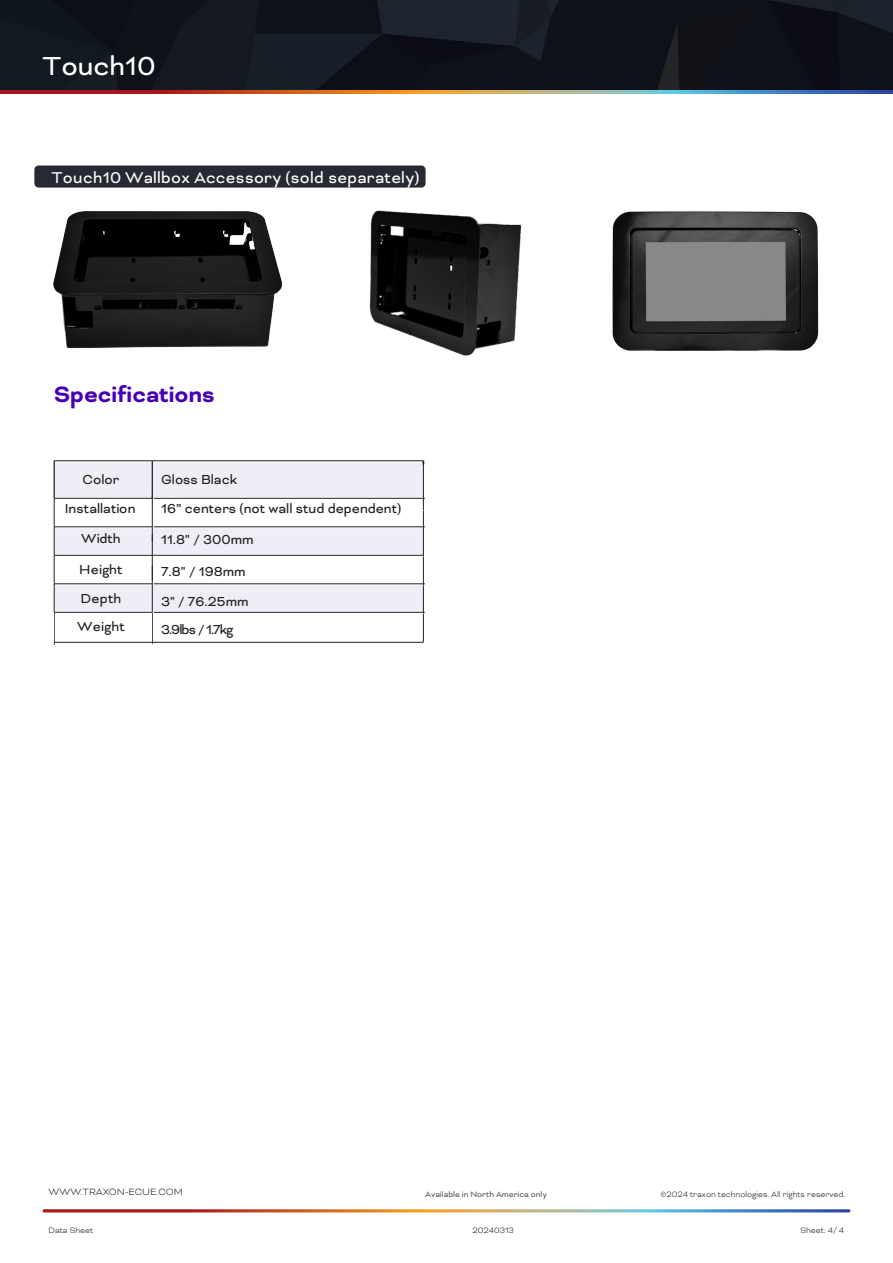
<style>
.page{position:relative;width:893px;height:1263px;background:#fff}
.page>*{position:absolute;margin:0;border:0;box-sizing:border-box;transform-origin:0 0}
.t1{font:30px "Bicyclette";color:#fff}
.t2{font:700 25.5px "Bicyclette";color:#4600b4}
.t3{font:18px "Bicyclette";letter-spacing:.015em;color:#fff}
.t4{font:15px "Bicyclette";color:#231f20}
.t5{font:300 10.5px "Bicyclette";color:#231f20}
.t6{font:300 9px "Bicyclette";color:#231f20}
.t7{font:9px "Bicyclette";color:#5a5a54}
</style>
<div class="page">
<img style="left:53px;top:211px;width:230px;height:138px">
<img style="left:369px;top:210px;width:153px;height:146px">
<img style="left:612px;top:211px;width:207px;height:140px">
<hr style="left:54px;top:460px;width:98px;height:1px;background:#231f20">
<hr style="left:152px;top:460px;width:271px;height:1px;background:#231f20">
<hr style="left:154px;top:498px;width:271px;height:1px;background:#231f20">
<hr style="left:154px;top:526px;width:271px;height:1px;background:#231f20">
<hr style="left:154px;top:583px;width:271px;height:1px;background:#231f20">
<hr style="left:54px;top:612px;width:1px;height:32px;background:#231f20">
<hr style="left:154px;top:612px;width:271px;height:1px;background:#231f20">
<hr style="left:152px;top:612px;width:1px;height:32px;background:#231f20">
<hr style="left:54px;top:642px;width:98px;height:1px;background:#231f20">
<hr style="left:152px;top:642px;width:271px;height:1px;background:#231f20">
<svg style="left:54px;top:461px;width:370px;height:181px"></svg>
<img style="left:0;top:0;width:893px;height:90px">
<svg style="left:0;top:90px;width:893px;height:4px;background:#9f7262"></svg>
<div style="left:34px;top:166px;width:392px;height:22px;background:#272a32;border-radius:4px"></div>
<svg style="left:43px;top:1209px;width:807px;height:3px;background:#a87f70"></svg>
<h1 class="t1" style="left:43px;top:48px;width:115px">Touch10</h1>
<p class="t3" style="left:51px;top:167px;width:370px">Touch10 Wallbox Accessory (sold separately)</p>
<h2 class="t2" style="left:54px;top:380px;width:162px">Specifications</h2>
<p class="t4" style="left:82px;top:471px;width:39px">Color</p>
<p class="t4" style="left:161px;top:471px;width:78px">Gloss Black</p>
<p class="t4" style="left:65px;top:500px;width:72px">Installation</p>
<p class="t4" style="left:161px;top:500px;width:242px">16” centers (not wall stud dependent)</p>
<p class="t4" style="left:81px;top:530px;width:41px">Width</p>
<p class="t4" style="left:161px;top:531px;width:94px">11.8" / 300mm</p>
<p class="t4" style="left:79px;top:561px;width:45px">Height</p>
<p class="t4" style="left:161px;top:563px;width:86px">7.8" / 198mm</p>
<p class="t4" style="left:80px;top:590px;width:42px">Depth</p>
<p class="t4" style="left:161px;top:593px;width:89px">3" / 76.25mm</p>
<p class="t4" style="left:77px;top:618px;width:49px">Weight</p>
<p class="t4" style="left:161px;top:621px;width:74px">3.9lbs / 1.7kg</p>
<p class="t5" style="left:49px;top:1186px;width:136px">WWW.TRAXON-ECUE.COM</p>
<p class="t7" style="left:425px;top:1189px;width:123px">Available in North America only</p>
<p class="t6" style="left:660px;top:1189px;width:186px">©2024 traxon technologies. All rights reserved.</p>
<p class="t6" style="left:49px;top:1225px;width:46px">Data Sheet</p>
<p class="t6" style="left:472px;top:1225px;width:43px">20240313</p>
<p class="t6" style="left:800px;top:1225px;width:45px">Sheet: 4/ 4</p>
</div>
